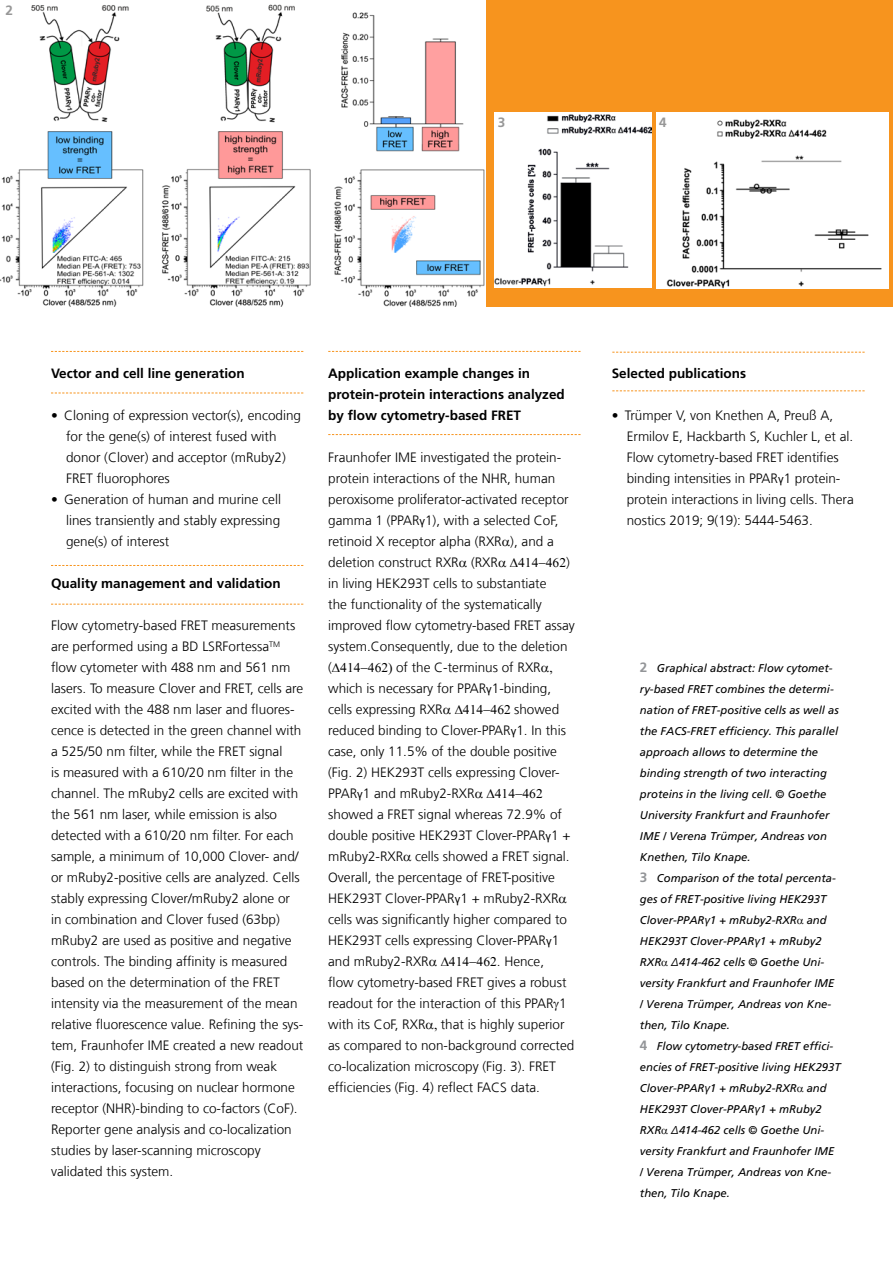
<style>
.page{position:relative;width:893px;height:1263px;background:#fff}
.page>*{position:absolute;margin:0;border:0;box-sizing:border-box;transform-origin:0 0}
.t1{font:300 13.5px/21px "Frutiger LT Com";color:#000}
.t2{font:700 13.5px/21px "Frutiger LT Com";color:#000}
.t3{font:700 13.5px "Frutiger LT Com";color:#979797}
.t4{font:13.5px "Symbol";color:#000}
.t5{font:italic 11.25px/21px "Frutiger LT Com";color:#000}
.s1{font-family:"Arial";font-weight:400;font-size:11.25px}
.s2{font-weight:700;font-style:normal;font-size:13.5px;color:#939598}
.s3{font-family:"Arial"}
</style>
<div class="page">
<div style="left:0;top:0;width:893px;height:306px;background:#f7941e"></div>
<img style="left:0;top:0;width:486px;height:306px">
<svg style="left:51px;top:393px;width:252px;height:1px"></svg>
<svg style="left:51px;top:351px;width:252px;height:1px"></svg>
<svg style="left:51px;top:604px;width:252px;height:1px"></svg>
<svg style="left:51px;top:565px;width:252px;height:1px"></svg>
<svg style="left:328px;top:434px;width:252px;height:1px"></svg>
<svg style="left:328px;top:351px;width:252px;height:1px"></svg>
<svg style="left:612px;top:390px;width:253px;height:1px"></svg>
<svg style="left:612px;top:352px;width:253px;height:1px"></svg>
<img style="left:656px;top:113px;width:232px;height:176px">
<img style="left:494px;top:113px;width:157px;height:175px">
<p class="t3" style="left:5px;top:2px;width:9px">2</p>
<p class="t3" style="left:498px;top:115px;width:9px">3</p>
<p class="t3" style="left:659px;top:115px;width:9px">4</p>
<p class="t2" style="left:51px;top:363px;width:195px">Vector and cell line generation</p>
<p class="t1" style="left:66px;top:405px;width:237px;text-indent:-15px">• Cloning of expression vector(s), encoding for the gene(s) of interest fused with donor (Clover) and acceptor (mRuby2)<br>FRET fluorophores</p>
<p class="t1" style="left:66px;top:489px;width:216px;text-align:justify;text-indent:-15px">• Generation of human and murine cell lines transiently and stably expressing gene(s) of interest</p>
<p class="t2" style="left:51px;top:573px;width:231px">Quality management and validation</p>
<p class="t1" style="left:51px;top:615px;width:254px">Flow cytometry-based FRET measurements are performed using a BD LSRFortessa<sup>TM </sup>flow cytometer with 488 nm and 561 nm lasers. To measure Clover and FRET, cells are excited with the 488 nm laser and fluores&shy;cence is detected in the green channel with a 525/50 nm filter, while the FRET signal<br>is measured with a 610/20 nm filter in the channel. The mRuby2 cells are excited with the 561 nm laser, while emission is also detected with a 610/20 nm filter. For each sample, a minimum of 10,000 Clover- and/ or mRuby2-positive cells are analyzed. Cells stably expressing Clover/mRuby2 alone or in combination and Clover fused (63bp) mRuby2 are used as positive and negative controls. The binding affinity is measured based on the determination of the FRET intensity via the measurement of the mean relative fluorescence value. Refining the sys&shy;tem, Fraunhofer IME created a new readout (Fig. 2) to distinguish strong from weak interactions, focusing on nuclear hormone receptor (NHR)-binding to co-factors (CoF).<br>Reporter gene analysis and co-localization studies by laser-scanning microscopy validated this system.</p>
<p class="t2" style="left:328px;top:363px;width:238px">Application example changes in protein-protein interactions analyzed by flow cytometry-based FRET</p>
<p class="t1" style="left:328px;top:447px;width:242px">Fraunhofer IME investigated the protein&shy;protein interactions of the NHR, human peroxisome proliferator-activated receptor gamma 1 (PPAR<span class="s1">γ</span>1), with a selected CoF, retinoid X receptor alpha (RXR ), and a deletion construct RXR (RXR</p>
<p class="t1" style="left:328px;top:552px;width:248px;text-indent:190px">✔✔✔ ) in living HEK293T cells to substantiate<br>the functionality of the systematically improved flow cytometry-based FRET assay system.Consequently, due to the deletion (✔✔✔</p>
<p class="t1" style="left:328px;top:657px;width:224px;text-indent:68px">of the C-terminus of RXR which is necessary for PPAR<span class="s1">γ</span>1-binding, cells expressing RXR</p>
<p class="t1" style="left:328px;top:699px;width:239px;text-indent:135px">✔ ✔ ✔ showed reduced binding to Clover-PPAR<span class="s1">γ</span>1. In this case, only 11.5% of the double positive (Fig. 2) HEK293T cells expressing Clover-<br>PPAR<span class="s1">γ</span>1 and mRuby2-RXR</p>
<p class="t4" style="left:495px;top:784px;width:36px">✔✔✔</p>
<p class="t1" style="left:328px;top:804px;width:244px">showed a FRET signal whereas 72.9% of double positive HEK293T Clover-PPAR<span class="s1">γ</span>1 + mRuby2-RXR cells showed a FRET signal.<br>Overall, the percentage of FRET-positive HEK293T Clover-PPAR<span class="s1">γ</span>1 + mRuby2-RXR cells was significantly higher compared to HEK293T cells expressing Clover-PPAR<span class="s1">γ</span>1 and mRuby2-RXR</p>
<p class="t1" style="left:328px;top:951px;width:248px;text-indent:121px">✔ ✔ ✔ . Hence,<br>flow cytometry-based FRET gives a robust readout for the interaction of this PPAR 1 with its CoF, RXR that is highly superior as compared to non-background corrected co-localization microscopy (Fig. 3). FRET efficiencies (Fig. 4) reflect FACS data.</p>
<p class="t2" style="left:612px;top:363px;width:136px">Selected publications</p>
<p class="t1" style="left:627px;top:405px;width:229px;text-indent:-15px">• Trümper V, von Knethen A, Preuß A, Ermilov E, Hackbarth S, Kuchler L, et al.<br>Flow cytometry-based FRET identifies binding intensities in PPAR<span class="s1">γ</span>1 protein&shy;protein interactions in living cells. Thera nostics 2019; 9(19): 5444-5463.</p>
<p class="t5" style="left:640px;top:658px;width:202px"><span class="s2">2</span> Graphical abstract: Flow cytomet&shy;ry-based FRET combines the determi&shy;nation of FRET-positive cells as well as the FACS-FRET efficiency. This parallel approach allows to determine the binding strength of two interacting proteins in the living cell. © Goethe University Frankfurt and Fraunhofer IME / Verena Trümper, Andreas von Knethen, Tilo Knape.<br><span class="s2">3</span> Comparison of the total percenta&shy;ges of FRET-positive living HEK293T Clover-PPAR<span class="s3">γ</span>1 + mRuby2-RXR and HEK293T Clover-PPAR<span class="s3">γ</span>1 + mRuby2<br>RXR Δ414-462 cells © Goethe Uni&shy;versity Frankfurt and Fraunhofer IME<br>/ Verena Trümper, Andreas von Kne&shy;then, Tilo Knape.<br><span class="s2">4</span> Flow cytometry-based FRET effici&shy;encies of FRET-positive living HEK293T Clover-PPAR<span class="s3">γ</span>1 + mRuby2-RXR and HEK293T Clover-PPAR<span class="s3">γ</span>1 + mRuby2<br>RXR Δ414-462 cells © Goethe Uni&shy;versity Frankfurt and Fraunhofer IME<br>/ Verena Trümper, Andreas von Kne&shy;then, Tilo Knape.</p>
</div>
